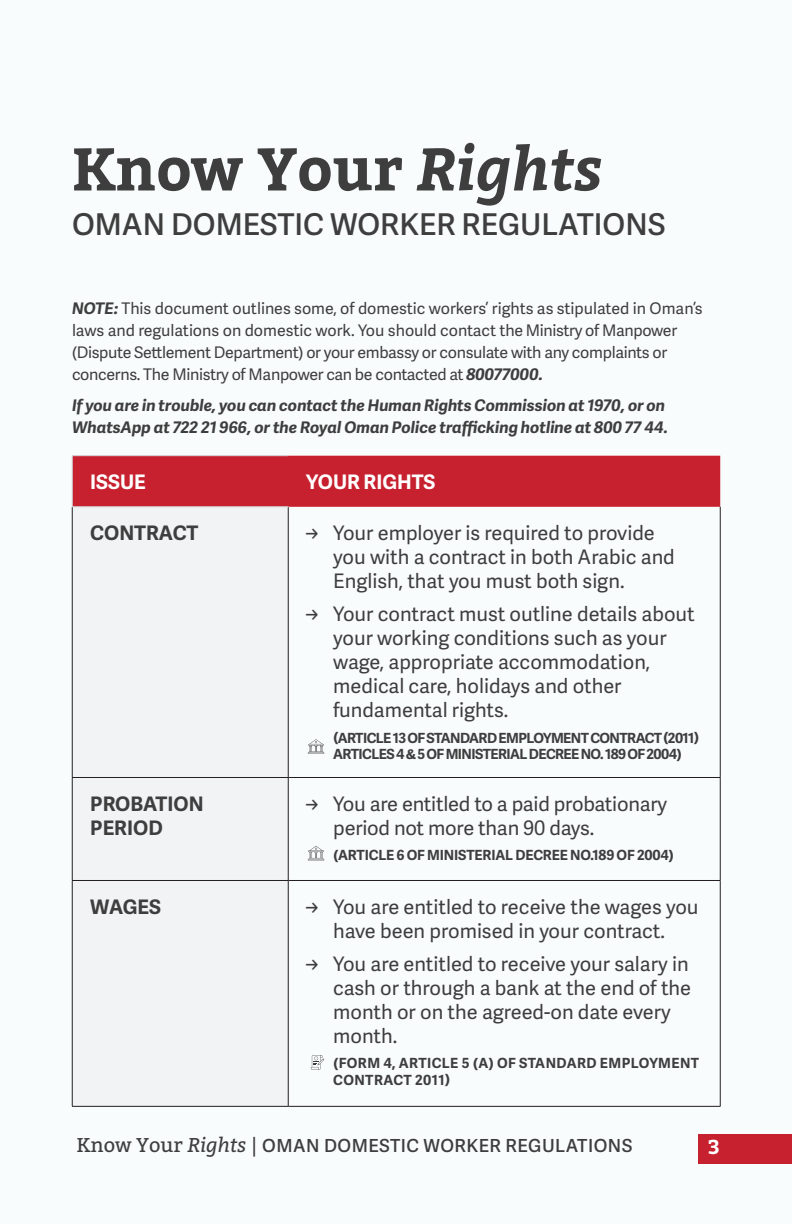
<style>
.page{position:relative;width:792px;height:1224px;background:#f9fcfc}
.page>*{position:absolute;margin:0;border:0;box-sizing:border-box;transform-origin:0 0}
.t1{font:700 60px "Bitter";color:#3e3e3f}
.t2{font:600 30px "Adelle Sans";color:#3e3e3f}
.t3{font:20px/24px "Adelle Sans";color:#3e3e3f}
.t4{font:700 20px/24px "Adelle Sans";color:#3e3e3f}
.t5{font:700 20px "Adelle Sans";color:#fff}
.t6{font:700 20px "Bitter";color:#fff}
.t7{font:600 18px "Adelle Sans";letter-spacing:.025em;color:#3e3e3f}
.Body_Copy{font:16px/22px "Adelle Sans";letter-spacing:-.02em;color:#3e3e3f}
.Body_Copy-2{font:italic 700 16px/22px "Adelle Sans";color:#3e3e3f}
.bullet_point_article{font:700 14px/16.8px "Adelle Sans";letter-spacing:-.04em;color:#3e3e3f}
.bullet_point_article-2{font:700 14px/16.8px "Adelle Sans";letter-spacing:.03em;color:#3e3e3f}
.bullet_point_article-3{font:700 14px "Adelle Sans";letter-spacing:-.01em;color:#3e3e3f}
.s1{font-style:italic}
.s2{font-weight:700;font-style:italic}
.s3{font-family:"Bitter"}
.s4{font-family:"Bitter";font-weight:400;font-size:20px}
.s5{font-family:"Bitter";font-weight:400;font-style:italic;font-size:20px}
</style>
<div class="page">
<div style="left:698px;top:1134px;width:94px;height:30px;background:#c7202e"></div>
<div style="left:73px;top:456px;width:647px;height:51px;background:#c7202e"></div>
<div style="left:73px;top:507px;width:215px;height:599px;background:#f2f3f4"></div>
<hr style="left:72px;top:507px;width:1px;height:270px;background:#231f20">
<hr style="left:288px;top:507px;width:1px;height:270px;background:#231f20">
<hr style="left:720px;top:507px;width:1px;height:270px;background:#231f20">
<hr style="left:72px;top:777px;width:216px;height:1px;background:#231f20">
<hr style="left:72px;top:778px;width:1px;height:102px;background:#231f20">
<hr style="left:288px;top:777px;width:432px;height:1px;background:#231f20">
<hr style="left:288px;top:778px;width:1px;height:102px;background:#231f20">
<hr style="left:720px;top:778px;width:1px;height:102px;background:#231f20">
<hr style="left:72px;top:880px;width:216px;height:1px;background:#231f20">
<hr style="left:72px;top:881px;width:1px;height:225px;background:#231f20">
<hr style="left:288px;top:880px;width:432px;height:1px;background:#231f20">
<hr style="left:288px;top:881px;width:1px;height:225px;background:#231f20">
<hr style="left:720px;top:881px;width:1px;height:225px;background:#231f20">
<hr style="left:72px;top:1106px;width:216px;height:1px;background:#231f20">
<hr style="left:288px;top:1106px;width:432px;height:1px;background:#231f20">
<hr style="left:72px;top:455px;width:216px;height:1px;background:#d1d2d4">
<hr style="left:72px;top:456px;width:1px;height:51px;background:#d1d2d4">
<hr style="left:72px;top:506px;width:216px;height:1px;background:#d1d2d4">
<svg style="left:308px;top:739px;width:16px;height:15px"></svg>
<svg style="left:308px;top:846px;width:16px;height:14px"></svg>
<svg style="left:311px;top:1055px;width:13px;height:15px"></svg>
<p class="t1" style="left:72px;top:130px;width:532px">Know Your <span class="s1">Rights</span></p>
<p class="t2" style="left:72px;top:203px;width:595px">OMAN DOMESTIC WORKER REGULATIONS</p>
<p class="Body_Copy" style="left:72px;top:297px;width:632px"><span class="s2">NOTE:</span> This document outlines some, of domestic workers’ rights as stipulated in Oman’s laws and regulations on domestic work. You should contact the Ministry of Manpower (Dispute Settlement Department) or your embassy or consulate with any complaints or concerns. The Ministry of Manpower can be contacted at <span class="s2">80077000.</span></p>
<p class="Body_Copy-2" style="left:72px;top:394px;width:598px">If you are in trouble, you can contact the Human Rights Commission at 1970, or on<br>WhatsApp at 722 21 966, or the Royal Oman Police trafficking hotline at 800 77 44.</p>
<p class="t5" style="left:90px;top:467px;width:57px">ISSUE</p>
<p class="t5" style="left:306px;top:467px;width:131px">YOUR RIGHTS</p>
<p class="t4" style="left:90px;top:520px;width:110px">CONTRACT</p>
<p class="t3" style="left:333px;top:520px;width:343px;text-indent:-27px"><span class="s3">→</span> Your employer is required to provide you with a contract in both Arabic and<br>English, that you must both sign.</p>
<p class="t3" style="left:333px;top:601px;width:363px;text-indent:-27px"><span class="s3">→</span> Your contract must outline details about your working conditions such as your wage, appropriate accommodation, medical care, holidays and other fundamental rights.</p>
<p class="bullet_point_article" style="left:333px;top:729px;width:367px">(ARTICLE 13 OF STANDARD EMPLOYMENT CONTRACT (2011)<br>ARTICLES 4 &amp; 5 OF MINISTERIAL DECREE NO. 189 OF 2004)</p>
<p class="t4" style="left:90px;top:791px;width:115px">PROBATION<br>PERIOD</p>
<p class="t3" style="left:333px;top:791px;width:336px;text-indent:-27px"><span class="s3">→</span> You are entitled to a paid probationary period not more than 90 days.</p>
<p class="bullet_point_article-3" style="left:333px;top:845px;width:342px">(ARTICLE 6 OF MINISTERIAL DECREE NO.189 OF 2004)</p>
<p class="t4" style="left:90px;top:894px;width:72px">WAGES</p>
<p class="t3" style="left:306px;top:894px;width:394px;text-align:center"><span class="s3">→</span> You are entitled to receive the wages you have been promised in your contract.</p>
<p class="t3" style="left:333px;top:951px;width:359px;text-indent:-27px"><span class="s3">→</span> You are entitled to receive your salary in cash or through a bank at the end of the month or on the agreed-on date every month.</p>
<p class="bullet_point_article-2" style="left:333px;top:1054px;width:368px">(FORM 4, ARTICLE 5 (A) OF STANDARD EMPLOYMENT<br>CONTRACT 2011)</p>
<p class="t7" style="left:77px;top:1133px;width:557px"><span class="s4">Know Your</span> <span class="s5">Rights</span> <span class="s4">|</span> OMAN DOMESTIC WORKER REGULATIONS</p>
<p class="t6" style="left:708px;top:1134px;width:13px">3</p>
</div>
